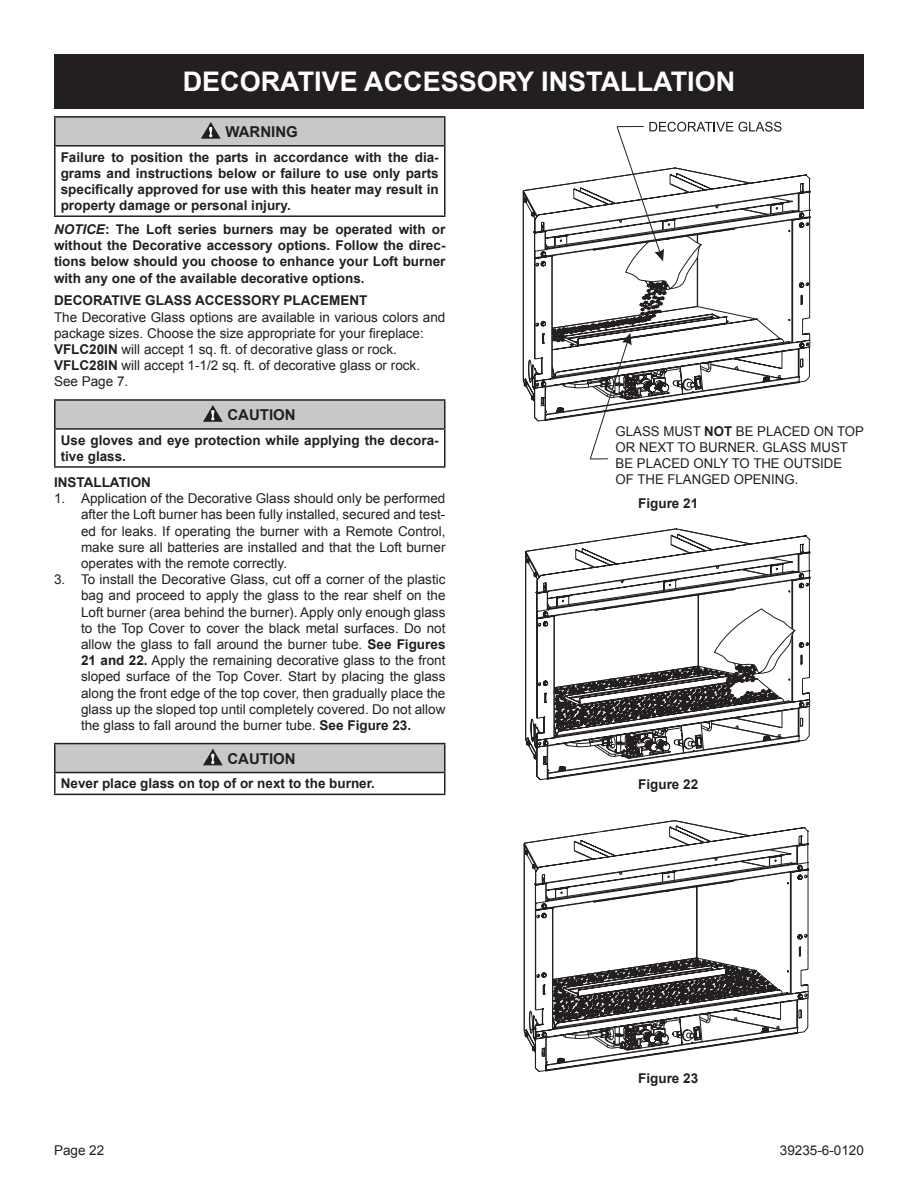
<style>
.page{position:relative;width:918px;height:1188px;background:#fff}
.page>*{position:absolute;margin:0;border:0;box-sizing:border-box;transform-origin:0 0}
.t1{font:700 27px "Arial";color:#fff}
.t2{font:700 15px "Arial";color:#231f20}
.t3{font:13.5px/16.2px "Arial";color:#231f20}
.t4{font:700 13.5px/16.2px "Arial";color:#231f20;text-align:justify}
.t5{font:italic 700 13.5px "Arial";color:#231f20}
.s1{font-weight:700}
</style>
<div class="page">
<svg style="left:522px;top:186px;width:29px;height:236px"></svg>
<svg style="left:551px;top:122px;width:260px;height:338px"></svg>
<div style="left:54px;top:54px;width:810px;height:54px;background:#231f20"></div>
<div style="left:55px;top:117px;width:390px;height:29px;background:#c7c8ca"></div>
<hr style="left:54px;top:116px;width:392px;height:2px;background:#231f20">
<hr style="left:54px;top:118px;width:2px;height:27px;background:#231f20">
<hr style="left:444px;top:118px;width:2px;height:27px;background:#231f20">
<hr style="left:54px;top:145px;width:392px;height:2px;background:#231f20">
<hr style="left:54px;top:147px;width:2px;height:68px;background:#231f20">
<hr style="left:444px;top:147px;width:2px;height:68px;background:#231f20">
<hr style="left:54px;top:215px;width:392px;height:2px;background:#231f20">
<svg style="left:202px;top:123px;width:18px;height:15px"></svg>
<div style="left:55px;top:400px;width:390px;height:29px;background:#c7c8ca"></div>
<hr style="left:54px;top:399px;width:392px;height:2px;background:#231f20">
<hr style="left:54px;top:401px;width:2px;height:27px;background:#231f20">
<hr style="left:444px;top:401px;width:2px;height:27px;background:#231f20">
<hr style="left:54px;top:428px;width:392px;height:2px;background:#231f20">
<hr style="left:54px;top:430px;width:2px;height:36px;background:#231f20">
<hr style="left:444px;top:430px;width:2px;height:36px;background:#231f20">
<hr style="left:54px;top:466px;width:392px;height:2px;background:#231f20">
<svg style="left:204px;top:406px;width:18px;height:15px"></svg>
<div style="left:55px;top:744px;width:390px;height:29px;background:#c7c8ca"></div>
<hr style="left:54px;top:743px;width:392px;height:1px;background:#231f20">
<hr style="left:54px;top:744px;width:2px;height:28px;background:#231f20">
<hr style="left:444px;top:744px;width:2px;height:28px;background:#231f20">
<hr style="left:54px;top:772px;width:392px;height:1px;background:#231f20">
<hr style="left:54px;top:773px;width:2px;height:21px;background:#231f20">
<hr style="left:444px;top:773px;width:2px;height:21px;background:#231f20">
<hr style="left:54px;top:794px;width:392px;height:1px;background:#231f20">
<svg style="left:204px;top:750px;width:18px;height:15px"></svg>
<div style="left:616px;top:426px;width:248px;height:72px;background:#fff"></div>
<svg style="left:540px;top:544px;width:269px;height:237px"></svg>
<svg style="left:525px;top:529px;width:275px;height:251px"></svg>
<svg style="left:554px;top:608px;width:242px;height:164px"></svg>
<svg style="left:798px;top:827px;width:11px;height:207px"></svg>
<svg style="left:523px;top:820px;width:275px;height:252px"></svg>
<svg style="left:552px;top:958px;width:225px;height:106px"></svg>
<h1 class="t1" style="left:183px;top:63px;width:554px">DECORATIVE ACCESSORY INSTALLATION</h1>
<p class="t2" style="left:225px;top:122px;width:74px">WARNING</p>
<p class="t4" style="left:61px;top:149px;width:380px">Failure to position the parts in accordance with the dia&shy;grams and instructions below or failure to use only parts specifically approved for use with this heater may result in property damage or personal injury.</p>
<p class="t5" style="left:54px;top:220px;width:19px">NOTICE</p>
<p class="t4" style="left:54px;top:222px;width:393px;text-indent:51px">: The Loft series burners may be operated with or without the Decorative accessory options. Follow the direc&shy;tions below should you choose to enhance your Loft burner with any one of the available decorative options.</p>
<p class="t4" style="left:54px;top:293px;width:315px">DECORATIVE GLASS ACCESSORY PLACEMENT</p>
<p class="t3" style="left:54px;top:309px;width:393px">The Decorative Glass options are available in various colors and package sizes. Choose the size appropriate for your fireplace:<br><span class="s1">VFLC20IN</span> will accept 1 sq. ft. of decorative glass or rock.<br><span class="s1">VFLC28IN</span> will accept 1-1/2 sq. ft. of decorative glass or rock.<br>See Page 7.</p>
<p class="t2" style="left:227px;top:405px;width:70px">CAUTION</p>
<p class="t4" style="left:61px;top:432px;width:379px">Use gloves and eye protection while applying the decora&shy;tive glass.</p>
<p class="t4" style="left:54px;top:475px;width:98px">INSTALLATION</p>
<p class="t3" style="left:81px;top:491px;width:366px;text-align:justify;text-indent:-27px">1. Application of the Decorative Glass should only be performed after the Loft burner has been fully installed, secured and test&shy;ed for leaks. If operating the burner with a Remote Control, make sure all batteries are installed and that the Loft burner operates with the remote correctly.</p>
<p class="t3" style="left:81px;top:572px;width:366px;text-align:justify;text-indent:-27px">3. To install the Decorative Glass, cut off a corner of the plastic bag and proceed to apply the glass to the rear shelf on the Loft burner (area behind the burner). Apply only enough glass to the Top Cover to cover the black metal surfaces. Do not allow the glass to fall around the burner tube. <span class="s1">See Figures 21 and 22.</span> Apply the remaining decorative glass to the front sloped surface of the Top Cover. Start by placing the glass along the front edge of the top cover, then gradually place the glass up the sloped top until completely covered. Do not allow the glass to fall around the burner tube. <span class="s1">See Figure 23.</span></p>
<p class="t2" style="left:227px;top:748px;width:70px">CAUTION</p>
<p class="t4" style="left:61px;top:776px;width:316px">Never place glass on top of or next to the burner.</p>
<p class="t3" style="left:616px;top:423px;width:250px">GLASS MUST <span class="s1">NOT</span> BE PLACED ON TOP<br>OR NEXT TO BURNER. GLASS MUST<br>BE PLACED ONLY TO THE OUTSIDE<br>OF THE FLANGED OPENING.</p>
<p class="t4" style="left:638px;top:495px;width:62px">Figure 21</p>
<p class="t4" style="left:638px;top:777px;width:62px">Figure 22</p>
<p class="t4" style="left:638px;top:1071px;width:62px">Figure 23</p>
<p class="t3" style="left:54px;top:1143px;width:52px">Page 22</p>
<p class="t3" style="left:780px;top:1143px;width:86px">39235-6-0120</p>
</div>
